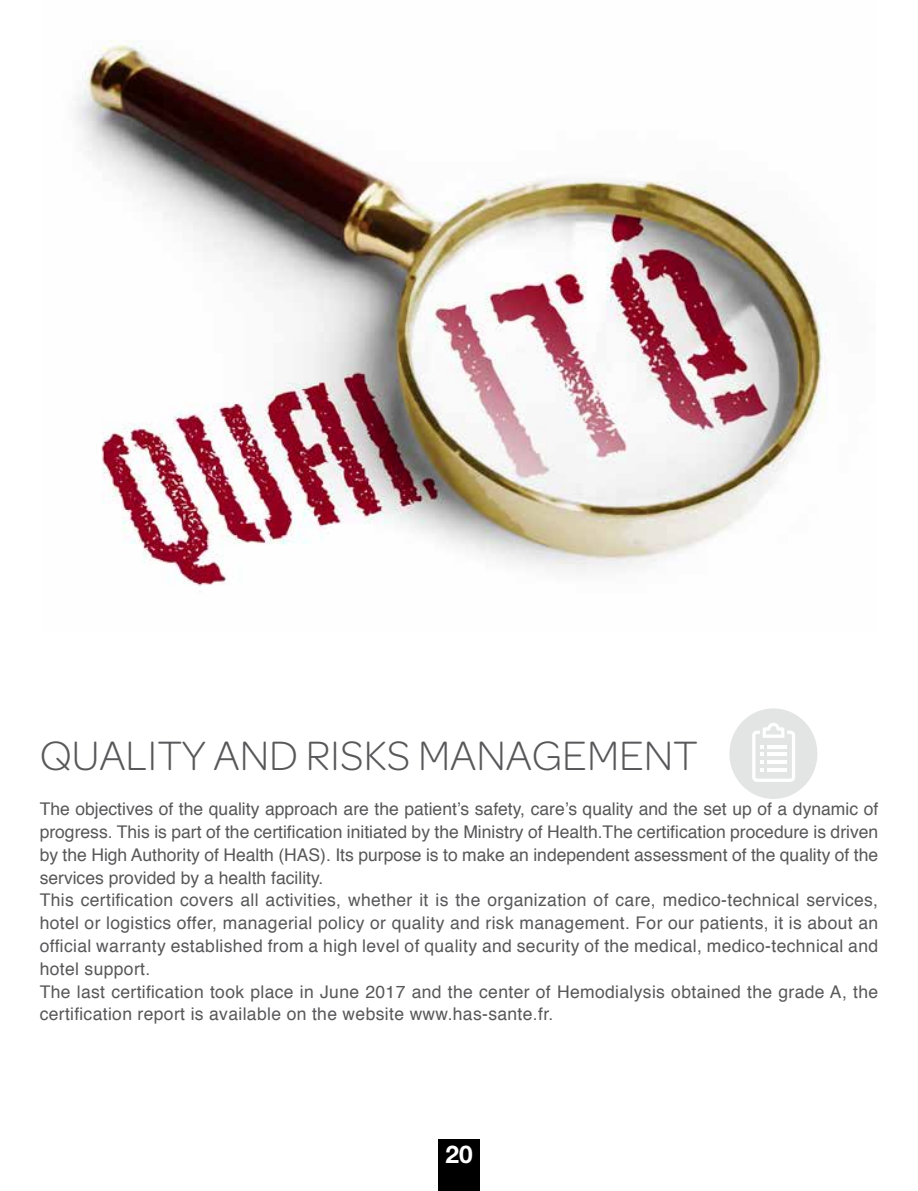
<style>
.page{position:relative;width:918px;height:1191px;background:#fff}
.page>*{position:absolute;margin:0;border:0;box-sizing:border-box;transform-origin:0 0}
.t1{font:300 43.75px "Omnes";color:#58585a}
.t2{font:700 24.5px "Helvetica Neue";color:#fff}
.t3{font:17.5px/22.8px "Helvetica";letter-spacing:.02em;color:#58585a}
</style>
<div class="page">
<div style="left:438px;top:1138px;width:42px;height:53px;background:#000"></div>
<div style="left:729px;top:708px;width:88px;height:91px;background:#e3e4e4;border-radius:50%"></div>
<svg style="left:752px;top:723px;width:43px;height:59px"></svg>
<img style="left:75px;top:40px;width:753px;height:547px">
<h1 class="t1" style="left:40px;top:731px;width:660px">QUALITY AND RISKS MANAGEMENT</h1>
<p class="t3" style="left:40px;top:798px;width:840px">The objectives of the quality approach are the patient’s safety, care’s quality and the set up of a dynamic of progress. This is part of the certification initiated by the Ministry of Health.The certification procedure is driven by the High Authority of Health (HAS). Its purpose is to make an independent assessment of the quality of the services provided by a health facility.<br>This certification covers all activities, whether it is the organization of care, medico-technical services, hotel or logistics offer, managerial policy or quality and risk management. For our patients, it is about an official warranty established from a high level of quality and security of the medical, medico-technical and hotel support.<br>The last certification took place in June 2017 and the center of Hemodialysis obtained the grade A, the certification report is available on the website www.has-sante.fr.</p>
<h2 class="t2" style="left:445px;top:1139px;width:29px">20</h2>
</div>
